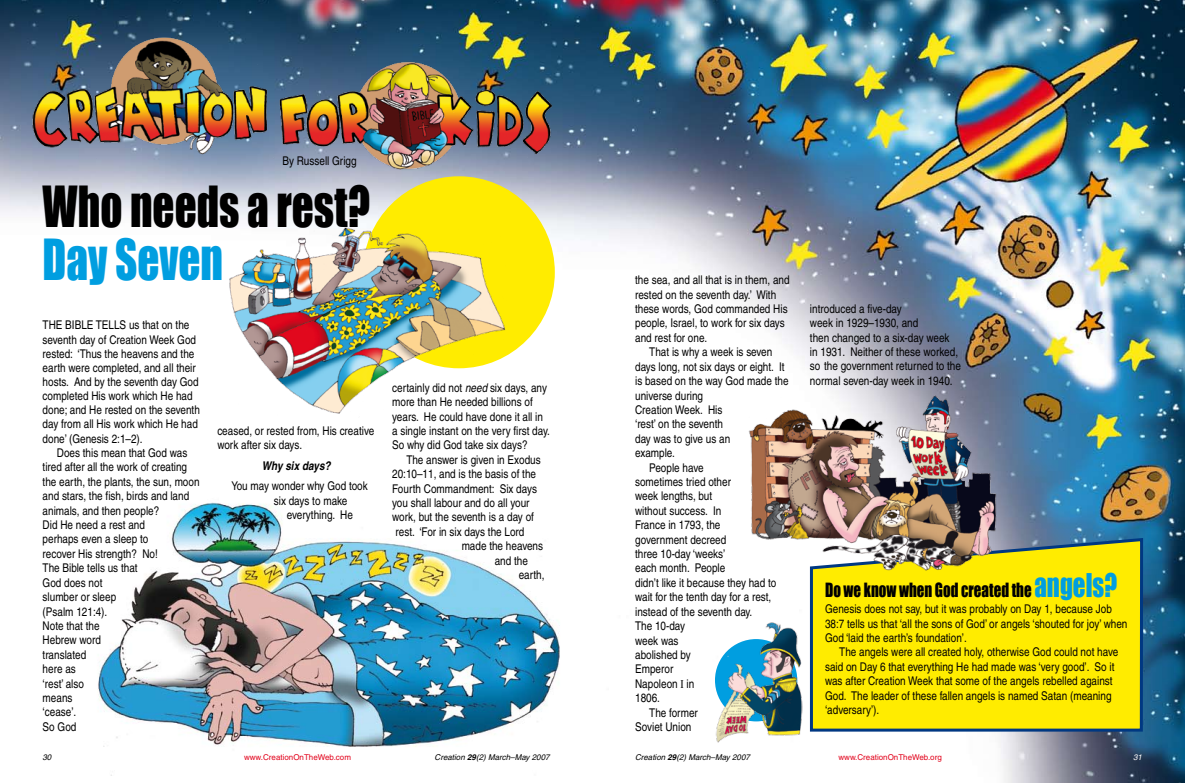
<style>
.page{position:relative;width:1185px;height:783px;background:#fff}
.page>*{position:absolute;margin:0;border:0;box-sizing:border-box;transform-origin:0 0}
.t1{font:52px "Impact";color:#000;scale:.83 1}
.t2{font:52px "Impact";color:#009ee0;scale:.83 1}
.t3{font:18px "Impact";color:#000;scale:.83 1}
.t4{font:12px/14.4px "Helvetica";color:#000;scale:.83 1}
.t5{font:italic 700 12px "Helvetica";color:#000;scale:.83 1}
.t6{font:italic 8px "Helvetica";color:#000}
.t7{font:8px "Helvetica";color:#e2001a}
.t8{font:italic 8px "Helvetica";color:#fff}
.s1{font-style:italic}
.s2{font-family:"Times"}
.s3{font-size:30px;color:#009ee0}
.s4{font-weight:700}
</style>
<div class="page">
<img style="left:0;top:0;width:1185px;height:782px">
<svg style="left:808px;top:536px;width:336px;height:197px"></svg>
<div style="left:363px;top:176px;width:192px;height:192px;background:#ffec00;border-radius:50%"></div>
<img style="left:87px;top:493px;width:494px;height:284px">
<img style="left:0;top:17px;width:660px;height:190px">
<img style="left:713px;top:621px;width:90px;height:124px">
<img style="left:223px;top:222px;width:286px;height:195px">
<img style="left:748px;top:390px;width:250px;height:181px">
<p class="t4" style="left:282px;top:153px;width:91px">By Russell Grigg</p>
<h1 class="t1" style="left:43px;top:167px;width:396px">Who needs a rest?</h1>
<h1 class="t2" style="left:43px;top:220px;width:219px">Day Seven</h1>
<p class="t4" style="left:43px;top:318px;width:191px">THE BIBLE TELLS us that on the seventh day of Creation Week God rested: ‘Thus the heavens and the earth were completed, and all their hosts. And by the seventh day God completed His work which He had done; and He rested on the seventh day from all His work which He had done’ (Genesis 2:1–2).</p>
<p class="t4" style="left:43px;top:445px;width:191px;text-indent:14px">Does this mean that God was tired after all the work of creating the earth, the plants, the sun, moon and stars, the fish, birds and land animals, and then people?<br>Did He need a rest and<br>perhaps even a sleep to<br>recover His strength? No!<br>The Bible tells us that<br>God does not<br>slumber or sleep<br>(Psalm 121:4).<br>Note that the<br>Hebrew word<br>translated<br>here as<br>‘rest’ also<br>means<br>‘cease’.<br>So God</p>
<p class="t4" style="left:217px;top:423px;width:191px">ceased, or rested from, His creative work after six days.</p>
<p class="t5" style="left:262px;top:458px;width:84px">Why six days?</p>
<p class="t4" style="left:274px;top:478px;width:115px;text-indent:-42px">You may wonder why God took six days to make</p>
<p class="t4" style="left:287px;top:507px;width:81px">everything. He</p>
<p class="t4" style="left:392px;top:380px;width:191px">certainly did not <span class="s1">need</span> six days, any more than He needed billions of years. He could have done it all in a single instant on the very first day.<br>So why did God take six days?</p>
<p class="t4" style="left:406px;top:452px;width:163px">The answer is given in Exodus</p>
<p class="t4" style="left:392px;top:466px;width:175px">20:10–11, and is the basis of the</p>
<p class="t4" style="left:392px;top:481px;width:176px">Fourth Commandment: Six days</p>
<p class="t4" style="left:392px;top:495px;width:167px">you shall labour and do all your</p>
<p class="t4" style="left:392px;top:510px;width:172px">work, but the seventh is a day of</p>
<p class="t4" style="left:396px;top:524px;width:157px">rest. ‘For in six days the Lord</p>
<p class="t4" style="left:462px;top:538px;width:100px">made the heavens</p>
<p class="t4" style="left:495px;top:553px;width:42px">and the</p>
<p class="t4" style="left:519px;top:567px;width:33px">earth,</p>
<p class="t4" style="left:635px;top:273px;width:188px">the sea, and all that is in them, and rested on the seventh day.’ With these words, God commanded His people, Israel, to work for six days and rest for one.</p>
<p class="t4" style="left:649px;top:345px;width:150px">That is why a week is seven</p>
<p class="t4" style="left:635px;top:359px;width:181px">days long, not six days or eight. It</p>
<p class="t4" style="left:635px;top:373px;width:186px">is based on the way God made the</p>
<p class="t4" style="left:635px;top:388px;width:83px">universe during</p>
<p class="t4" style="left:635px;top:402px;width:107px">Creation Week. His</p>
<p class="t4" style="left:635px;top:417px;width:107px">‘rest’ on the seventh</p>
<p class="t4" style="left:635px;top:431px;width:116px">day was to give us an</p>
<p class="t4" style="left:635px;top:445px;width:50px">example.</p>
<p class="t4" style="left:649px;top:460px;width:67px">People have</p>
<p class="t4" style="left:635px;top:474px;width:117px">sometimes tried other</p>
<p class="t4" style="left:635px;top:489px;width:94px">week lengths, but</p>
<p class="t4" style="left:635px;top:503px;width:105px">without success. In</p>
<p class="t4" style="left:635px;top:517px;width:104px">France in 1793, the</p>
<p class="t4" style="left:635px;top:532px;width:111px">government decreed</p>
<p class="t4" style="left:635px;top:546px;width:110px">three 10-day ‘weeks’</p>
<p class="t4" style="left:635px;top:561px;width:110px">each month. People</p>
<p class="t4" style="left:635px;top:575px;width:172px">didn’t like it because they had to</p>
<p class="t4" style="left:635px;top:589px;width:166px">wait for the tenth day for a rest,</p>
<p class="t4" style="left:635px;top:604px;width:143px">instead of the seventh day.</p>
<p class="t4" style="left:635px;top:618px;width:62px">The 10-day</p>
<p class="t4" style="left:635px;top:633px;width:54px">week was</p>
<p class="t4" style="left:635px;top:647px;width:69px">abolished by</p>
<p class="t4" style="left:635px;top:661px;width:48px">Emperor</p>
<p class="t4" style="left:635px;top:676px;width:73px">Napoleon <span class="s2">I</span> in</p>
<p class="t4" style="left:635px;top:690px;width:32px">1806.</p>
<p class="t4" style="left:649px;top:705px;width:60px">The former</p>
<p class="t4" style="left:635px;top:719px;width:69px">Soviet Union</p>
<p class="t4" style="left:810px;top:301px;width:183px">introduced a five-day<br>week in 1929–1930, and<br>then changed to a six-day week<br>in 1931. Neither of these worked, so the government returned to the normal seven-day week in 1940.</p>
<h2 class="t3" style="left:825px;top:576px;width:354px">Do we know when God created the <span class="s3">angels?</span></h2>
<p class="t4" style="left:825px;top:601px;width:366px">Genesis does not say, but it was probably on Day 1, because Job<br>38:7 tells us that ‘all the sons of God’ or angels ‘shouted for joy’ when<br>God ‘laid the earth’s foundation’.</p>
<p class="t4" style="left:825px;top:645px;width:355px;text-indent:14px">The angels were all created holy, otherwise God could not have said on Day 6 that everything He had made was ‘very good’. So it was after Creation Week that some of the angels rebelled against God. The leader of these fallen angels is named Satan (meaning ‘adversary’).</p>
<p class="t6" style="left:43px;top:752px;width:10px">30</p>
<p class="t7" style="left:244px;top:752px;width:108px">www.CreationOnTheWeb.com</p>
<p class="t6" style="left:435px;top:752px;width:116px">Creation <span class="s4">29</span>(2) March–May 2007</p>
<p class="t6" style="left:635px;top:752px;width:116px">Creation <span class="s4">29</span>(2) March–May 2007</p>
<p class="t7" style="left:838px;top:752px;width:105px">www.CreationOnTheWeb.org</p>
<p class="t8" style="left:1133px;top:752px;width:10px">31</p>
</div>
